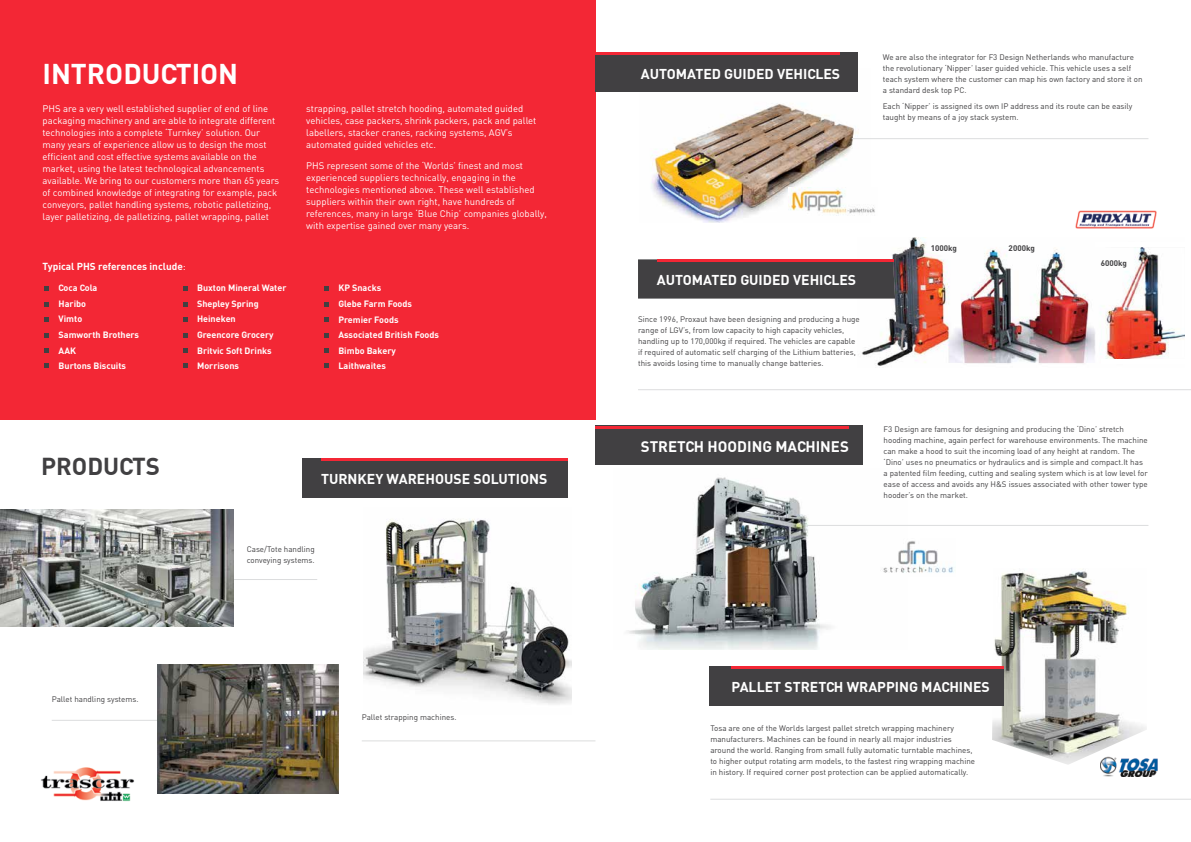
<style>
.page{position:relative;width:1191px;height:842px;background:#fff}
.page>*{position:absolute;margin:0;border:0;box-sizing:border-box;transform-origin:0 0}
.t1{font:700 28px "DIN";color:#fff}
.t2{font:700 24px "DIN";color:#414042}
.t3{font:700 15px "DIN";color:#fff}
.t4{font:700 14px "DIN";color:#fff}
.t5{font:700 10px "DIN";color:#fff}
.t6{font:9.5px/12px "DIN";color:#fff}
.t7{font:700 9px "DIN";color:#fff}
.t8{font:8px/11px "DIN";color:#414042}
.t9{font:700 8px "DIN";color:#414042}
.s1{font-weight:400}
</style>
<div class="page">
<img style="left:862px;top:237px;width:322px;height:129px">
<div style="left:1100px;top:359px;width:90px;height:5px;background:#fff"></div>
<hr style="left:1095px;top:243px;width:96px;height:4px;background:#fff">
<hr style="left:52px;top:720px;width:246px;height:1px;background:#dcddde">
<hr style="left:0;top:579px;width:317px;height:1px;background:#dcddde">
<img style="left:651px;top:69px;width:208px;height:154px">
<div style="left:0;top:0;width:595px;height:420px;background:#f32735"></div>
<img style="left:41px;top:767px;width:93px;height:35px">
<img style="left:788px;top:187px;width:87px;height:28px">
<img style="left:628px;top:477px;width:203px;height:172px">
<img style="left:1075px;top:211px;width:81px;height:18px">
<div style="left:302px;top:458px;width:266px;height:39px;background:#414042"></div>
<hr style="left:322px;top:458px;width:246px;height:3px;background:#f32735">
<div style="left:595px;top:52px;width:262px;height:40px;background:#414042"></div>
<hr style="left:595px;top:52px;width:245px;height:3px;background:#f32735">
<hr style="left:852px;top:138px;width:296px;height:1px;background:#dcddde">
<img style="left:992px;top:571px;width:154px;height:194px">
<hr style="left:710px;top:799px;width:481px;height:1px;background:#dcddde">
<img style="left:1100px;top:757px;width:58px;height:19px">
<div style="left:709px;top:666px;width:294px;height:39px;background:#414042"></div>
<hr style="left:731px;top:666px;width:272px;height:3px;background:#f32735">
<div style="left:595px;top:426px;width:268px;height:39px;background:#414042"></div>
<hr style="left:595px;top:426px;width:253px;height:3px;background:#f32735">
<hr style="left:807px;top:525px;width:341px;height:1px;background:#dcddde">
<div style="left:638px;top:259px;width:257px;height:40px;background:#414042"></div>
<hr style="left:657px;top:259px;width:236px;height:3px;background:#f32735">
<hr style="left:638px;top:389px;width:553px;height:1px;background:#dcddde">
<svg style="left:45px;top:286px;width:4px;height:5px"></svg>
<svg style="left:45px;top:302px;width:4px;height:4px"></svg>
<svg style="left:45px;top:364px;width:4px;height:4px"></svg>
<svg style="left:45px;top:348px;width:4px;height:5px"></svg>
<svg style="left:45px;top:333px;width:4px;height:4px"></svg>
<svg style="left:45px;top:317px;width:4px;height:5px"></svg>
<svg style="left:183px;top:286px;width:4px;height:5px"></svg>
<svg style="left:183px;top:302px;width:4px;height:4px"></svg>
<svg style="left:183px;top:364px;width:4px;height:4px"></svg>
<svg style="left:183px;top:348px;width:4px;height:5px"></svg>
<svg style="left:183px;top:333px;width:4px;height:4px"></svg>
<svg style="left:183px;top:317px;width:4px;height:5px"></svg>
<svg style="left:324px;top:286px;width:4px;height:5px"></svg>
<svg style="left:324px;top:302px;width:4px;height:4px"></svg>
<svg style="left:324px;top:364px;width:4px;height:4px"></svg>
<svg style="left:324px;top:348px;width:4px;height:5px"></svg>
<svg style="left:324px;top:333px;width:4px;height:4px"></svg>
<svg style="left:324px;top:317px;width:4px;height:5px"></svg>
<img style="left:0;top:510px;width:233px;height:116px">
<img style="left:157px;top:665px;width:182px;height:128px">
<img style="left:883px;top:541px;width:71px;height:32px">
<img style="left:364px;top:519px;width:207px;height:185px">
<hr style="left:362px;top:741px;width:233px;height:1px;background:#dcddde">
<h1 class="t1" style="left:43px;top:55px;width:197px">INTRODUCTION</h1>
<p class="t6" style="left:43px;top:103px;width:238px">PHS are a very well established supplier of end of line packaging machinery and are able to integrate different technologies into a complete ‘Turnkey’ solution. Our many years of experience allow us to design the most efficient and cost effective systems available on the market, using the latest technological advancements available. We bring to our customers more than 65 years of combined knowledge of integrating for example, pack conveyors, pallet handling systems, robotic palletizing, layer palletizing, de palletizing, pallet wrapping, pallet</p>
<p class="t5" style="left:43px;top:260px;width:145px">Typical PHS references include<span class="s1">:</span></p>
<p class="t7" style="left:44px;top:282px;width:54px">• Coca Cola</p>
<p class="t7" style="left:44px;top:298px;width:43px">• Haribo</p>
<p class="t7" style="left:44px;top:313px;width:39px">• Vimto</p>
<p class="t7" style="left:44px;top:329px;width:96px">• Samworth Brothers</p>
<p class="t7" style="left:44px;top:344px;width:33px">• AAK</p>
<p class="t7" style="left:44px;top:360px;width:83px">• Burtons Biscuits</p>
<p class="t7" style="left:183px;top:282px;width:105px">• Buxton Mineral Water</p>
<p class="t7" style="left:183px;top:298px;width:77px">• Shepley Spring</p>
<p class="t7" style="left:183px;top:313px;width:54px">• Heineken</p>
<p class="t7" style="left:183px;top:329px;width:92px">• Greencore Grocery</p>
<p class="t7" style="left:183px;top:344px;width:90px">• Britvic Soft Drinks</p>
<p class="t7" style="left:183px;top:360px;width:58px">• Morrisons</p>
<p class="t6" style="left:306px;top:103px;width:232px">strapping, pallet stretch hooding, automated guided vehicles, case packers, shrink packers, pack and pallet labellers, stacker cranes, racking systems, AGV’s automated guided vehicles etc.</p>
<p class="t6" style="left:306px;top:159px;width:242px">PHS represent some of the ‘Worlds’ finest and most experienced suppliers technically, engaging in the technologies mentioned above. These well established suppliers within their own right, have hundreds of references, many in large ‘Blue Chip’ companies globally, with expertise gained over many years.</p>
<p class="t7" style="left:324px;top:282px;width:59px">• KP Snacks</p>
<p class="t7" style="left:324px;top:298px;width:89px">• Glebe Farm Foods</p>
<p class="t7" style="left:324px;top:313px;width:76px">• Premier Foods</p>
<p class="t7" style="left:324px;top:329px;width:116px">• Associated British Foods</p>
<p class="t7" style="left:324px;top:344px;width:73px">• Bimbo Bakery</p>
<p class="t7" style="left:324px;top:360px;width:63px">• Laithwaites</p>
<h2 class="t2" style="left:41px;top:450px;width:120px">PRODUCTS</h2>
<h3 class="t4" style="left:321px;top:470px;width:228px">TURNKEY WAREHOUSE SOLUTIONS</h3>
<p class="t8" style="left:52px;top:693px;width:88px">Pallet handling systems.</p>
<p class="t8" style="left:247px;top:544px;width:70px">Case/Tote handling conveying systems.</p>
<p class="t8" style="left:362px;top:712px;width:96px">Pallet strapping machines.</p>
<h3 class="t4" style="left:641px;top:65px;width:201px">AUTOMATED GUIDED VEHICLES</h3>
<p class="t8" style="left:883px;top:51px;width:261px">We are also the integrator for F3 Design Netherlands who manufacture the revolutionary ‘Nipper’ laser guided vehicle. This vehicle uses a self teach system where the customer can map his own factory and store it on a standard desk top PC.</p>
<p class="t8" style="left:883px;top:101px;width:251px">Each ‘Nipper’ is assigned its own IP address and its route can be easily taught by means of a joy stack system.</p>
<h3 class="t4" style="left:657px;top:271px;width:201px">AUTOMATED GUIDED VEHICLES</h3>
<p class="t8" style="left:638px;top:313px;width:223px">Since 1996, Proxaut have been designing and producing a huge range of LGV’s, from low capacity to high capacity vehicles, handling up to 170,000kg if required. The vehicles are capable if required of automatic self charging of the Lithium batteries, this avoids losing time to manually change batteries.</p>
<h3 class="t3" style="left:641px;top:436px;width:209px">STRETCH HOODING MACHINES</h3>
<p class="t9" style="left:930px;top:242px;width:28px">1000kg</p>
<p class="t9" style="left:1008px;top:242px;width:28px">2000kg</p>
<p class="t9" style="left:1100px;top:258px;width:28px">6000kg</p>
<p class="t8" style="left:883px;top:424px;width:266px">F3 Design are famous for designing and producing the ‘Dino’ stretch hooding machine, again perfect for warehouse environments. The machine can make a hood to suit the incoming load of any height at random. The ‘Dino’ uses no pneumatics or hydraulics and is simple and compact.It has a patented film feeding, cutting and sealing system which is at low level for ease of access and avoids any H&amp;S issues associated with other tower type hooder’s on the market.</p>
<h3 class="t4" style="left:731px;top:678px;width:260px">PALLET STRETCH WRAPPING MACHINES</h3>
<p class="t8" style="left:710px;top:722px;width:266px">Tosa are one of the Worlds largest pallet stretch wrapping machinery manufacturers. Machines can be found in nearly all major industries around the world. Ranging from small fully automatic turntable machines, to higher output rotating arm models, to the fastest ring wrapping machine in history. If required corner post protection can be applied automatically.</p>
</div>
